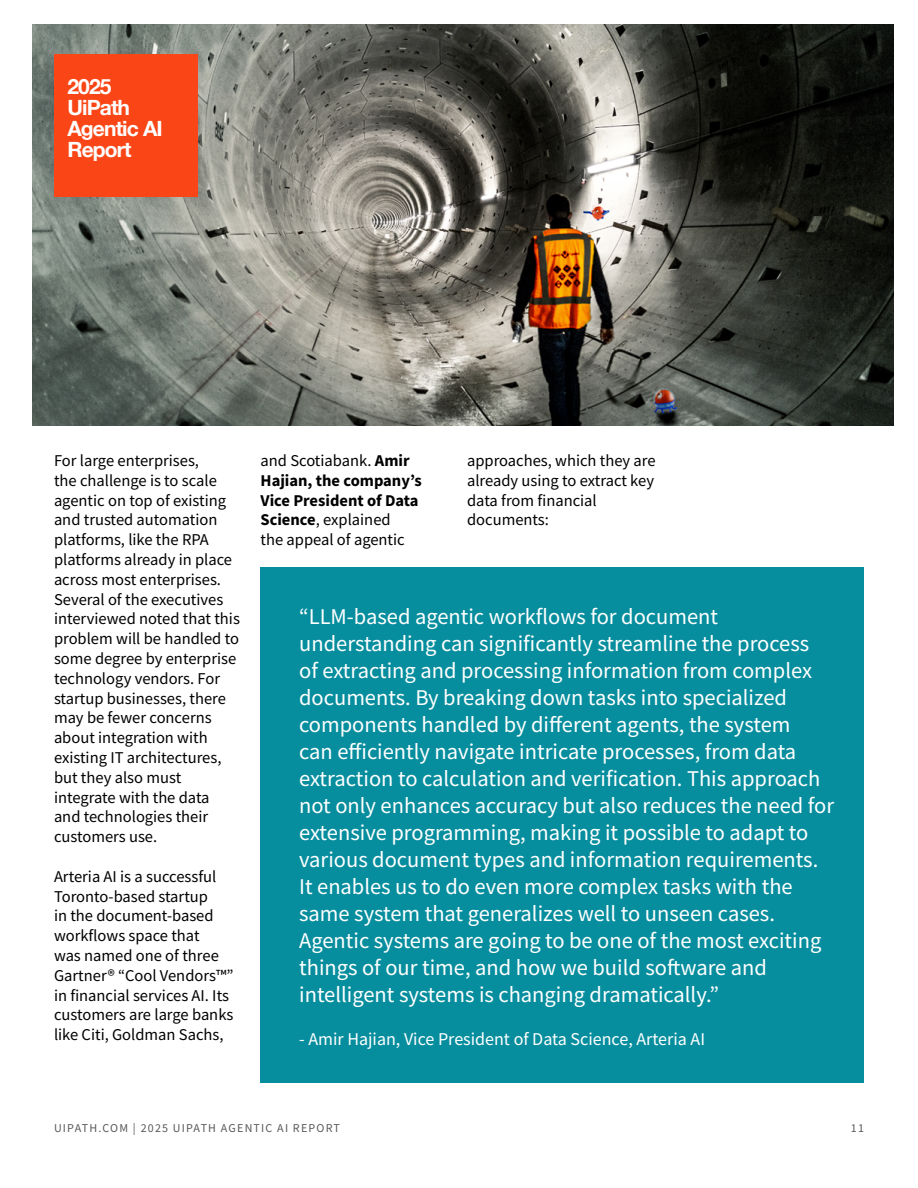
<style>
.page{position:relative;width:918px;height:1188px;background:#fff}
.page>*{position:absolute;margin:0;border:0;box-sizing:border-box;transform-origin:0 0}
.t1{font:22.5px/27px "Source Sans Pro";color:#fff}
.t2{font:700 21px/21px "Helvetica Neue";letter-spacing:-.04em;color:#fff}
.t3{font:18px "Source Sans Pro";color:#fff}
.t4{font:16.5px/19.8px "Source Sans Pro";color:#000}
.t5{font:700 16.5px/19.8px "Source Sans Pro";color:#000}
.t6{font:12px "Source Sans Pro";letter-spacing:.1em;color:#595959}
.s1{font-weight:400}
</style>
<div class="page">
<div style="left:261px;top:567px;width:603px;height:515px;background:#078e9e"></div>
<img style="left:32px;top:24px;width:861px;height:402px">
<div style="left:54px;top:54px;width:144px;height:143px;background:#fa4616"></div>
<p class="t2" style="left:67px;top:77px;width:97px">2025<br>UiPath<br>Agentic AI<br>Report</p>
<p class="t4" style="left:54px;top:451px;width:187px">For large enterprises,<br>the challenge is to scale agentic on top of existing and trusted automation platforms, like the RPA platforms already in place across most enterprises.<br>Several of the executives interviewed noted that this problem will be handled to some degree by enterprise technology vendors. For startup businesses, there may be fewer concerns about integration with existing IT architectures, but they also must integrate with the data and technologies their customers use.</p>
<p class="t4" style="left:54px;top:866px;width:181px">Arteria AI is a successful<br>Toronto-based startup<br>in the document-based workflows space that<br>was named one of three<br>Gartner® “Cool Vendors™” in financial services AI. Its customers are large banks like Citi, Goldman Sachs,</p>
<p class="t5" style="left:261px;top:450px;width:163px"><span class="s1">and Scotiabank.</span> Amir<br>Hajian, the company’s<br>Vice President of Data<br>Science<span class="s1">, explained<br>the appeal of agentic</span></p>
<p class="t4" style="left:467px;top:451px;width:190px">approaches, which they are already using to extract key data from financial documents:</p>
<p class="t1" style="left:299px;top:603px;width:537px">“LLM-based agentic workflows for document understanding can significantly streamline the process<br>of extracting and processing information from complex documents. By breaking down tasks into specialized components handled by different agents, the system<br>can efficiently navigate intricate processes, from data extraction to calculation and verification. This approach not only enhances accuracy but also reduces the need for extensive programming, making it possible to adapt to various document types and information requirements.<br>It enables us to do even more complex tasks with the same system that generalizes well to unseen cases.<br>Agentic systems are going to be one of the most exciting things of our time, and how we build software and intelligent systems is changing dramatically.”</p>
<p class="t3" style="left:299px;top:1028px;width:407px">- Amir Hajian, Vice President of Data Science, Arteria AI</p>
<p class="t6" style="left:54px;top:1121px;width:287px">UIPATH.COM | 2025 UIPATH AGENTIC AI REPORT</p>
<p class="t6" style="left:851px;top:1121px;width:15px">11</p>
</div>
